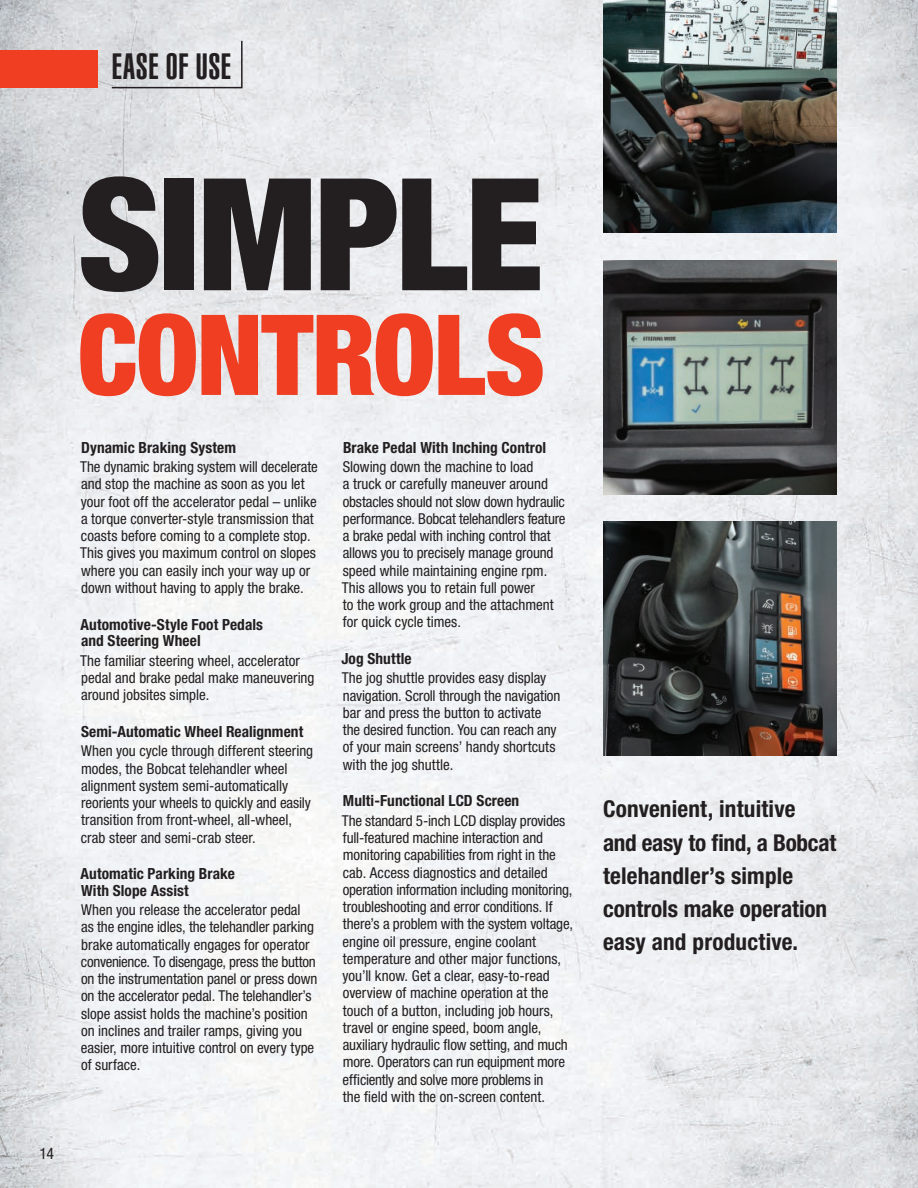
<style>
.page{position:relative;width:918px;height:1188px;background:#fff}
.page>*{position:absolute;margin:0;border:0;box-sizing:border-box;transform-origin:0 0}
.t1{font:900 condensed 156.45px "Helvetica Neue";letter-spacing:-.015em;color:#231f20}
.t2{font:900 condensed 112.05px "Helvetica Neue";letter-spacing:-.015em;color:#ef3e22}
.t3{font:900 extra-condensed 36px "Helvetica";letter-spacing:.015em;color:#231f20}
.t4{font:700 condensed 23.25px/33.2px "Helvetica Neue LT Std";letter-spacing:.005em;color:#231f20}
.t5{font:condensed 15.75px "Helvetica Neue LT Std";color:#231f20}
.t6{font:700 condensed 15.3px/16.5px "Helvetica Neue LT Std";letter-spacing:.005em;color:#231f20}
.t7{font:condensed 15px/17.2px "Helvetica Neue LT Std";letter-spacing:-.005em;color:#231f20}
</style>
<div class="page">
<img style="left:0;top:0;width:918px;height:1188px">
<img style="left:603px;top:260px;width:234px;height:234px">
<img style="left:603px;top:0;width:234px;height:233px">
<svg style="left:110px;top:39px;width:133px;height:50px;background:#d7d9db"></svg>
<div style="left:0;top:50px;width:97px;height:38px;background:#ef3e22"></div>
<img style="left:603px;top:521px;width:234px;height:234px">
<h3 class="t3" style="left:112px;top:46px;width:121px">EASE OF USE</h3>
<p class="t5" style="left:40px;top:1144px;width:16px">14</p>
<h1 class="t1" style="left:78px;top:106px;width:467px">SIMPLE</h1>
<h2 class="t2" style="left:78px;top:263px;width:469px">CONTROLS</h2>
<p class="t6" style="left:81px;top:439px;width:156px">Dynamic Braking System</p>
<p class="t7" style="left:80px;top:458px;width:239px">The dynamic braking system will decelerate and stop the machine as soon as you let your foot off the accelerator pedal – unlike a torque converter-style transmission that coasts before coming to a complete stop.<br>This gives you maximum control on slopes where you can easily inch your way up or down without having to apply the brake.</p>
<p class="t6" style="left:81px;top:616px;width:184px">Automotive-Style Foot Pedals and Steering Wheel</p>
<p class="t7" style="left:80px;top:652px;width:236px">The familiar steering wheel, accelerator pedal and brake pedal make maneuvering around jobsites simple.</p>
<p class="t6" style="left:81px;top:723px;width:224px">Semi-Automatic Wheel Realignment</p>
<p class="t7" style="left:81px;top:742px;width:234px">When you cycle through different steering modes, the Bobcat telehandler wheel alignment system semi-automatically reorients your wheels to quickly and easily transition from front-wheel, all-wheel, crab steer and semi-crab steer.</p>
<p class="t6" style="left:81px;top:865px;width:156px">Automatic Parking Brake<br>With Slope Assist</p>
<p class="t7" style="left:81px;top:901px;width:238px">When you release the accelerator pedal<br>as the engine idles, the telehandler parking brake automatically engages for operator convenience. To disengage, press the button on the instrumentation panel or press down on the accelerator pedal. The telehandler’s slope assist holds the machine’s position on inclines and trailer ramps, giving you easier, more intuitive control on every type of surface.</p>
<p class="t6" style="left:343px;top:439px;width:205px">Brake Pedal With Inching Control</p>
<p class="t7" style="left:342px;top:458px;width:225px">Slowing down the machine to load<br>a truck or carefully maneuver around obstacles should not slow down hydraulic performance. Bobcat telehandlers feature a brake pedal with inching control that allows you to precisely manage ground speed while maintaining engine rpm.<br>This allows you to retain full power<br>to the work group and the attachment for quick cycle times.</p>
<p class="t6" style="left:341px;top:650px;width:72px">Jog Shuttle</p>
<p class="t7" style="left:342px;top:669px;width:220px">The jog shuttle provides easy display navigation. Scroll through the navigation bar and press the button to activate the desired function. You can reach any of your main screens’ handy shortcuts with the jog shuttle.</p>
<p class="t6" style="left:343px;top:793px;width:178px">Multi-Functional LCD Screen</p>
<p class="t7" style="left:342px;top:812px;width:233px">The standard 5-inch LCD display provides full-featured machine interaction and monitoring capabilities from right in the cab. Access diagnostics and detailed operation information including monitoring, troubleshooting and error conditions. If there’s a problem with the system voltage, engine oil pressure, engine coolant temperature and other major functions, you’ll know. Get a clear, easy-to-read overview of machine operation at the touch of a button, including job hours, travel or engine speed, boom angle, auxiliary hydraulic flow setting, and much more. Operators can run equipment more efficiently and solve more problems in<br>the field with the on-screen content.</p>
<h3 class="t4" style="left:603px;top:792px;width:235px">Convenient, intuitive<br>and easy to find, a Bobcat telehandler’s simple controls make operation easy and productive.</h3>
</div>
